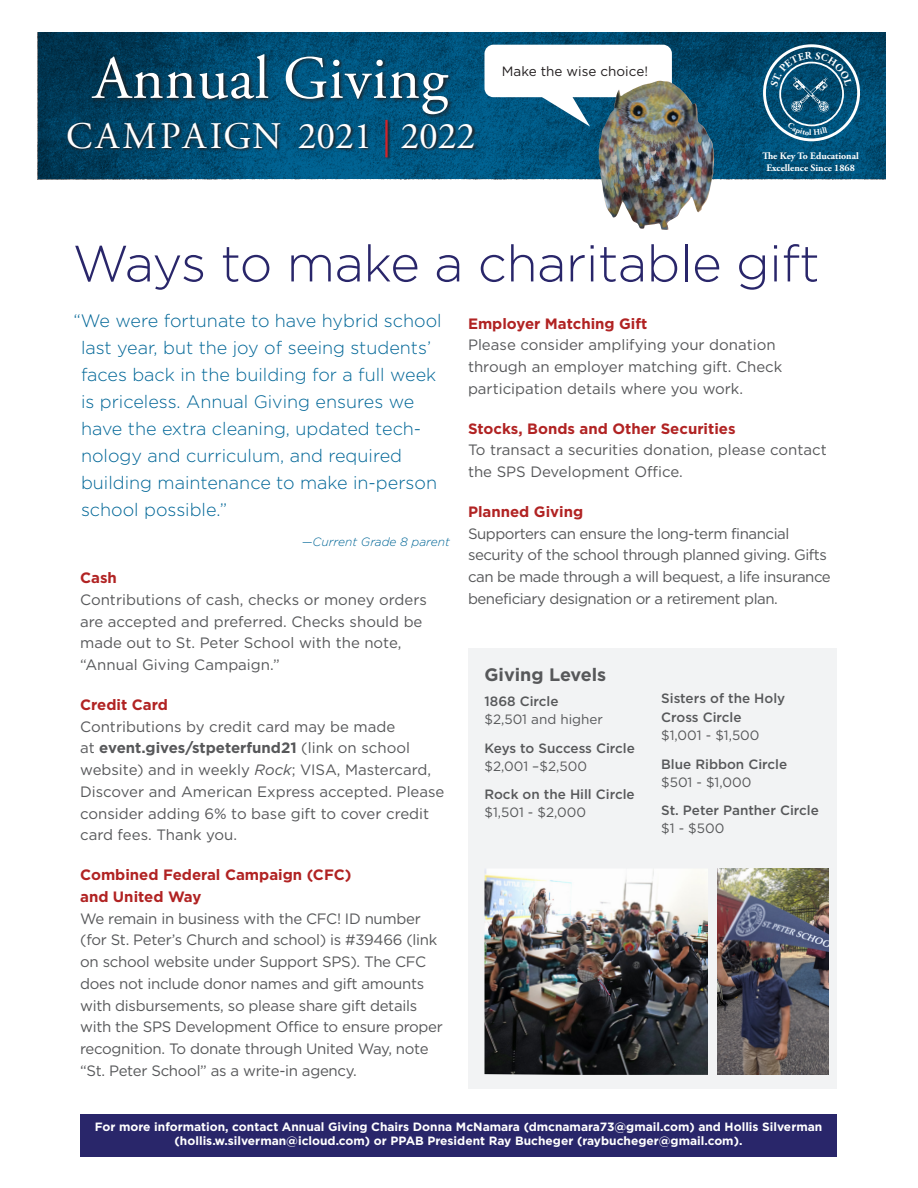
<style>
.page{position:relative;width:918px;height:1188px;background:#fff}
.page>*{position:absolute;margin:0;border:0;box-sizing:border-box;transform-origin:0 0}
.t1{font:61.05px "Adobe Garamond Pro";letter-spacing:.01em;color:#fff}
.t2{font:300 51px "Gotham";letter-spacing:-.01em;color:#29266a}
.t3{font:37.5px "Adobe Garamond Pro";letter-spacing:.025em;color:#fff}
.t4{font:300 18px/27px "Gotham";color:#016697}
.header_3{font:700 18px "Gotham";color:#57585a}
.body_first{font:15px/21.8px "Gotham";color:#57585a}
.body_first-2{font:15px/21.8px "Gotham";letter-spacing:-.02em;color:#57585a}
.header_3-2{font:700 15px/21.8px "Gotham";color:#b12323}
.header_4{font:500 13.5px/19.5px "Gotham";color:#57585a}
.body_first-3{font:13.5px "Gotham";color:#57585a}
.t5{font:13.5px "Gotham";color:#231f20}
.t6{font:700 12px/14.4px "Gotham";color:#fff;text-align:center}
.t7{font:italic 300 12px "Gotham";color:#016697}
.t8{font:700 9.9px/11.9px "Adobe Garamond Pro";color:#fff;text-align:center}
.t9{font:700 8.25px "Adobe Garamond Pro";color:#fff}
.s1{color:#d1232a}
.s2{font-weight:700}
.s3{font-style:italic}
</style>
<div class="page">
<div style="left:468px;top:648px;width:369px;height:441px;background:#f2f3f4"></div>
<img style="left:484px;top:869px;width:224px;height:206px">
<div style="left:80px;top:1114px;width:757px;height:43px;background:#29266a"></div>
<svg style="left:38px;top:32px;width:848px;height:147px;background:#024c71"></svg>
<div style="left:763px;top:44px;width:97px;height:97px;border:3px solid #fff;border-radius:50%"></div>
<svg style="left:90px;top:52px;width:363px;height:67px;background:#044668"></svg>
<svg style="left:67px;top:119px;width:410px;height:42px;background:#044a6d"></svg>
<img style="left:717px;top:868px;width:112px;height:207px">
<div style="left:484px;top:45px;width:188px;height:52px;background:#fff;border-radius:9px"></div>
<svg style="left:524px;top:97px;width:66px;height:30px"></svg>
<img style="left:598px;top:81px;width:117px;height:149px">
<svg style="left:771px;top:51px;width:81px;height:62px;background:#216080"></svg>
<svg style="left:787px;top:122px;width:41px;height:13px"></svg>
<p class="t1" style="left:93px;top:42px;width:356px">Annual Giving</p>
<p class="t3" style="left:66px;top:114px;width:411px">CAMPAIGN 2021 <span class="s1">|</span> 2022</p>
<p class="t5" style="left:502px;top:62px;width:148px">Make the wise choice!</p>
<p class="t9" style="left:809px;top:127px;width:4px">l</p>
<p class="t8" style="left:762px;top:150px;width:98px">The Key To Educational<br>Excellence Since 1868</p>
<p class="t2" style="left:73px;top:231px;width:749px">Ways to make a charitable gift</p>
<p class="t4" style="left:81px;top:307px;width:362px;text-indent:-8px">“We were fortunate to have hybrid school last year, but the joy of seeing students’ faces back in the building for a full week is priceless. Annual Giving ensures we have the extra cleaning, updated tech&shy;nology and curriculum, and required building maintenance to make in-person school possible.”</p>
<p class="t7" style="left:302px;top:535px;width:150px">—Current Grade 8 parent</p>
<p class="header_3-2" style="left:80px;top:566px;width:38px">Cash</p>
<p class="body_first" style="left:80px;top:588px;width:348px">Contributions of cash, checks or money orders are accepted and preferred. Checks should be made out to St. Peter School with the note, “Annual Giving Campaign.”</p>
<p class="header_3-2" style="left:80px;top:693px;width:89px">Credit Card</p>
<p class="body_first" style="left:80px;top:715px;width:366px">Contributions by credit card may be made<br>at <span class="s2">event.gives/stpeterfund21</span> (link on school website) and in weekly <span class="s3">Rock</span>; VISA, Mastercard, Discover and American Express accepted. Please consider adding 6% to base gift to cover credit card fees. Thank you.</p>
<p class="header_3-2" style="left:80px;top:863px;width:273px">Combined Federal Campaign (CFC) and United Way</p>
<p class="body_first-2" style="left:80px;top:907px;width:364px">We remain in business with the CFC! ID number (for St. Peter’s Church and school) is #39466 (link on school website under Support SPS). The CFC does not include donor names and gift amounts with disbursements, so please share gift details with the SPS Development Office to ensure proper recognition. To donate through United Way, note “St. Peter School” as a write-in agency.</p>
<p class="header_3-2" style="left:468px;top:312px;width:181px">Employer Matching Gift</p>
<p class="body_first" style="left:468px;top:334px;width:316px">Please consider amplifying your donation through an employer matching gift. Check participation details where you work.</p>
<p class="header_3-2" style="left:468px;top:417px;width:269px">Stocks, Bonds and Other Securities</p>
<p class="body_first" style="left:468px;top:439px;width:360px">To transact a securities donation, please contact the SPS Development Office.</p>
<p class="header_3-2" style="left:468px;top:500px;width:117px">Planned Giving</p>
<p class="body_first-2" style="left:468px;top:522px;width:364px">Supporters can ensure the long-term financial security of the school through planned giving. Gifts can be made through a will bequest, a life insurance beneficiary designation or a retirement plan.</p>
<p class="header_3" style="left:484px;top:664px;width:123px">Giving Levels</p>
<p class="header_4" style="left:484px;top:692px;width:76px">1868 Circle</p>
<p class="body_first-3" style="left:484px;top:712px;width:120px">$2,501 and higher</p>
<p class="header_4" style="left:484px;top:738px;width:152px">Keys to Success Circle</p>
<p class="body_first-3" style="left:484px;top:759px;width:104px">$2,001 –$2,500</p>
<p class="header_4" style="left:484px;top:785px;width:152px">Rock on the Hill Circle</p>
<p class="body_first-3" style="left:484px;top:805px;width:103px">$1,501 - $2,000</p>
<p class="header_4" style="left:661px;top:688px;width:126px">Sisters of the Holy<br>Cross Circle</p>
<p class="body_first-3" style="left:661px;top:728px;width:100px">$1,001 - $1,500</p>
<p class="header_4" style="left:661px;top:754px;width:128px">Blue Ribbon Circle</p>
<p class="body_first-3" style="left:661px;top:775px;width:92px">$501 - $1,000</p>
<p class="header_4" style="left:661px;top:800px;width:159px">St. Peter Panther Circle</p>
<p class="body_first-3" style="left:661px;top:821px;width:65px">$1 - $500</p>
<p class="t6" style="left:95px;top:1119px;width:729px">For more information, contact Annual Giving Chairs Donna McNamara (dmcnamara73@gmail.com) and Hollis Silverman (hollis.w.silverman@icloud.com) or PPAB President Ray Bucheger (raybucheger@gmail.com).</p>
</div>
